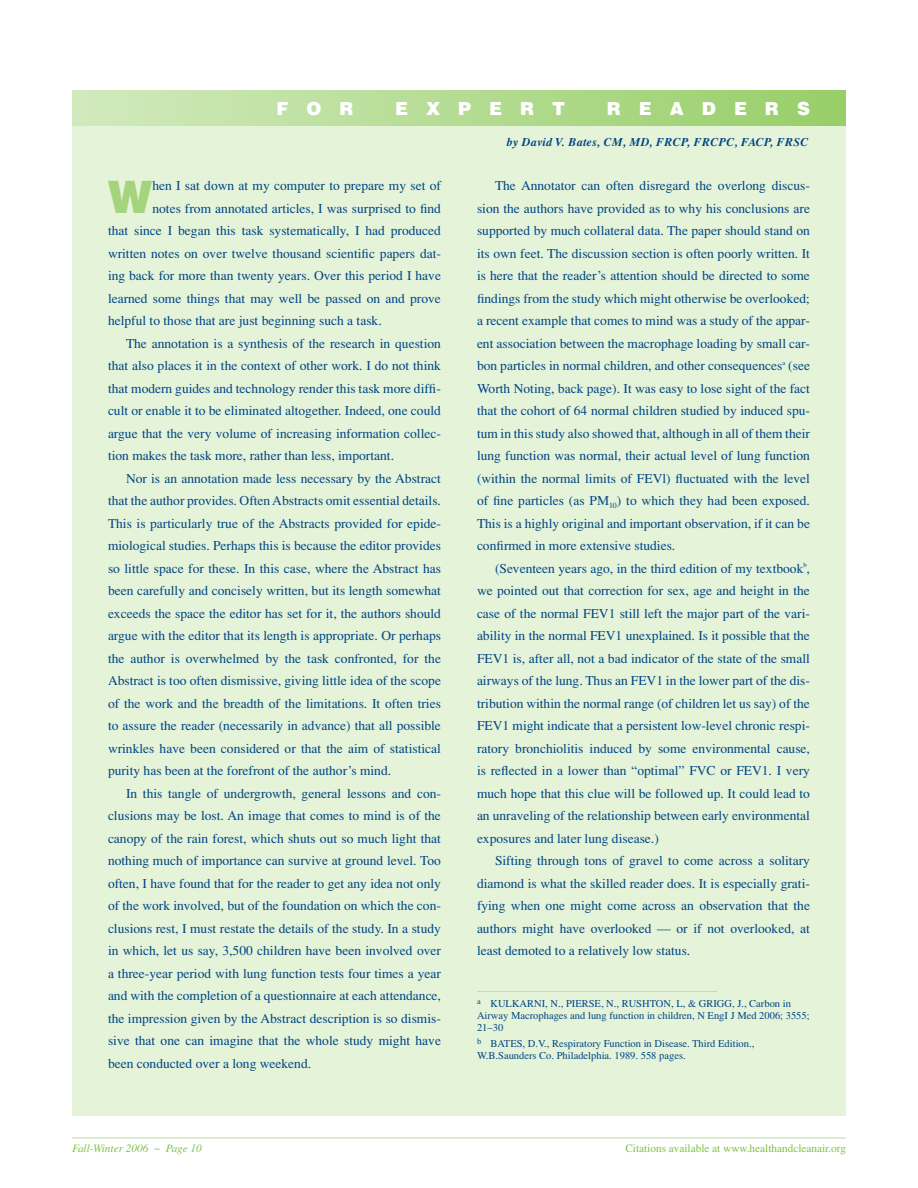
<style>
.page{position:relative;width:918px;height:1188px;background:#fff}
.page>*{position:absolute;margin:0;border:0;box-sizing:border-box;transform-origin:0 0}
.t1{font:900 44.7px "Helvetica";color:#a4d47b}
.t2{font:900 18px "Helvetica";letter-spacing:1em;color:#fff}
.t3{font:13.5px/22.5px "Times";color:#004685;text-align:justify}
.t4{font:italic 700 12px "Times";letter-spacing:.025em;color:#004685}
.t5{font:11.25px "Times";color:#7dc242}
.t6{font:italic 11.25px "Times";color:#7dc242}
.t7{font:10.5px/12px "Times";color:#004685}
</style>
<div class="page">
<hr style="left:72px;top:1138px;width:774px;height:1px;background:#bee1a0">
<div style="left:72px;top:90px;width:774px;height:36px;background:linear-gradient(to right,#d2eabd,#98ce68)"></div>
<div style="left:72px;top:126px;width:774px;height:990px;background:#e5f3d9"></div>
<hr style="left:477px;top:991px;width:240px;height:1px;background:#bee1a0">
<h2 class="t2" style="left:276px;top:97px;width:79px">FOR</h2>
<h2 class="t2" style="left:395px;top:97px;width:86px">EXPE</h2>
<h2 class="t2" style="left:520px;top:97px;width:41px">R T</h2>
<h2 class="t2" style="left:607px;top:97px;width:29px">READE</h2>
<h2 class="t2" style="left:765px;top:97px;width:46px">R S</h2>
<h1 class="t1" style="left:108px;top:168px;width:46px">W</h1>
<p class="t3" style="left:152px;top:175px;width:290px">hen I sat down at my computer to prepare my set of</p>
<p class="t3" style="left:152px;top:197px;width:290px">notes from annotated articles, I was surprised to find</p>
<p class="t3" style="left:108px;top:220px;width:335px">that since I began this task systematically, I had produced</p>
<p class="t3" style="left:108px;top:242px;width:335px">written notes on over twelve thousand scientific papers dat-</p>
<p class="t3" style="left:108px;top:265px;width:335px">ing back for more than twenty years. Over this period I have</p>
<p class="t3" style="left:108px;top:287px;width:334px">learned some things that may well be passed on and prove</p>
<p class="t3" style="left:108px;top:310px;width:275px">helpful to those that are just beginning such a task.</p>
<p class="t3" style="left:126px;top:332px;width:316px">The annotation is a synthesis of the research in question</p>
<p class="t3" style="left:108px;top:355px;width:334px">that also places it in the context of other work. I do not think</p>
<p class="t3" style="left:108px;top:377px;width:335px">that modern guides and technology render this task more diffi-</p>
<p class="t3" style="left:108px;top:400px;width:334px">cult or enable it to be eliminated altogether. Indeed, one could</p>
<p class="t3" style="left:108px;top:422px;width:335px">argue that the very volume of increasing information collec-</p>
<p class="t3" style="left:108px;top:445px;width:288px">tion makes the task more, rather than less, important.</p>
<p class="t3" style="left:126px;top:467px;width:316px">Nor is an annotation made less necessary by the Abstract</p>
<p class="t3" style="left:108px;top:490px;width:335px">that the author provides. Often Abstracts omit essential details.</p>
<p class="t3" style="left:108px;top:512px;width:335px">This is particularly true of the Abstracts provided for epide-</p>
<p class="t3" style="left:108px;top:535px;width:335px">miological studies. Perhaps this is because the editor provides</p>
<p class="t3" style="left:108px;top:557px;width:335px">so little space for these. In this case, where the Abstract has</p>
<p class="t3" style="left:108px;top:580px;width:335px">been carefully and concisely written, but its length somewhat</p>
<p class="t3" style="left:108px;top:602px;width:335px">exceeds the space the editor has set for it, the authors should</p>
<p class="t3" style="left:108px;top:625px;width:335px">argue with the editor that its length is appropriate. Or perhaps</p>
<p class="t3" style="left:108px;top:647px;width:335px">the author is overwhelmed by the task confronted, for the</p>
<p class="t3" style="left:108px;top:670px;width:335px">Abstract is too often dismissive, giving little idea of the scope</p>
<p class="t3" style="left:108px;top:692px;width:334px">of the work and the breadth of the limitations. It often tries</p>
<p class="t3" style="left:108px;top:715px;width:334px">to assure the reader (necessarily in advance) that all possible</p>
<p class="t3" style="left:108px;top:737px;width:334px">wrinkles have been considered or that the aim of statistical</p>
<p class="t3" style="left:108px;top:760px;width:285px">purity has been at the forefront of the author’s mind.</p>
<p class="t3" style="left:126px;top:782px;width:317px">In this tangle of undergrowth, general lessons and con-</p>
<p class="t3" style="left:108px;top:805px;width:334px">clusions may be lost. An image that comes to mind is of the</p>
<p class="t3" style="left:108px;top:827px;width:335px">canopy of the rain forest, which shuts out so much light that</p>
<p class="t3" style="left:108px;top:850px;width:334px">nothing much of importance can survive at ground level. Too</p>
<p class="t3" style="left:108px;top:872px;width:334px">often, I have found that for the reader to get any idea not only</p>
<p class="t3" style="left:108px;top:895px;width:335px">of the work involved, but of the foundation on which the con-</p>
<p class="t3" style="left:108px;top:917px;width:334px">clusions rest, I must restate the details of the study. In a study</p>
<p class="t3" style="left:108px;top:940px;width:335px">in which, let us say, 3,500 children have been involved over</p>
<p class="t3" style="left:108px;top:962px;width:335px">a three-year period with lung function tests four times a year</p>
<p class="t3" style="left:108px;top:985px;width:335px">and with the completion of a questionnaire at each attendance,</p>
<p class="t3" style="left:108px;top:1007px;width:335px">the impression given by the Abstract description is so dismis-</p>
<p class="t3" style="left:108px;top:1030px;width:335px">sive that one can imagine that the whole study might have</p>
<p class="t3" style="left:108px;top:1052px;width:205px">been conducted over a long weekend.</p>
<p class="t4" style="left:507px;top:135px;width:303px">by David V. Bates, CM, MD, FRCP, FRCPC, FACP, FRSC</p>
<p class="t3" style="left:477px;top:175px;width:335px;text-indent:18px">The Annotator can often disregard the overlong discus&shy;sion the authors have provided as to why his conclusions are supported by much collateral data. The paper should stand on its own feet. The discussion section is often poorly written. It is here that the reader’s attention should be directed to some findings from the study which might otherwise be overlooked; a recent example that comes to mind was a study of the appar&shy;ent association between the macrophage loading by small car&shy;bon particles in normal children, and other consequences (see Worth Noting, back page). It was easy to lose sight of the fact that the cohort of 64 normal children studied by induced spu&shy;tum in this study also showed that, although in all of them their lung function was normal, their actual level of lung function (within the normal limits of FEVl) fluctuated with the level of fine particles (as PM<sub>10</sub>) to which they had been exposed.<br>This is a highly original and important observation, if it can be confirmed in more extensive studies.</p>
<p class="t3" style="left:477px;top:557px;width:335px;text-indent:18px">(Seventeen years ago, in the third edition of my textbook , we pointed out that correction for sex, age and height in the case of the normal FEV1 still left the major part of the vari&shy;ability in the normal FEV1 unexplained. Is it possible that the FEV1 is, after all, not a bad indicator of the state of the small airways of the lung. Thus an FEV1 in the lower part of the dis&shy;tribution within the normal range (of children let us say) of the FEV1 might indicate that a persistent low-level chronic respi&shy;ratory bronchiolitis induced by some environmental cause, is reflected in a lower than “optimal” FVC or FEV1. I very much hope that this clue will be followed up. It could lead to an unraveling of the relationship between early environmental exposures and later lung disease.)</p>
<p class="t3" style="left:477px;top:850px;width:335px;text-indent:18px">Sifting through tons of gravel to come across a solitary diamond is what the skilled reader does. It is especially grati&shy;fying when one might come across an observation that the authors might have overlooked — or if not overlooked, at least demoted to a relatively low status.</p>
<p class="t7" style="left:477px;top:997px;width:334px;text-indent:14px">KULKARNI, N., PIERSE, N., RUSHTON, L, &amp; GRIGG, J., Carbon in<br>Airway Macrophages and lung function in children, N EngI J Med 2006; 3555;<br>21–30</p>
<p class="t7" style="left:477px;top:1037px;width:279px;text-indent:14px">BATES, D.V., Respiratory Function in Disease. Third Edition.,<br>W.B.Saunders Co. Philadelphia. 1989. 558 pages.</p>
<p class="t6" style="left:72px;top:1142px;width:131px">Fall-Winter 2006 ~ Page 10</p>
<p class="t5" style="left:625px;top:1142px;width:222px">Citations available at www.healthandcleanair.org</p>
</div>
